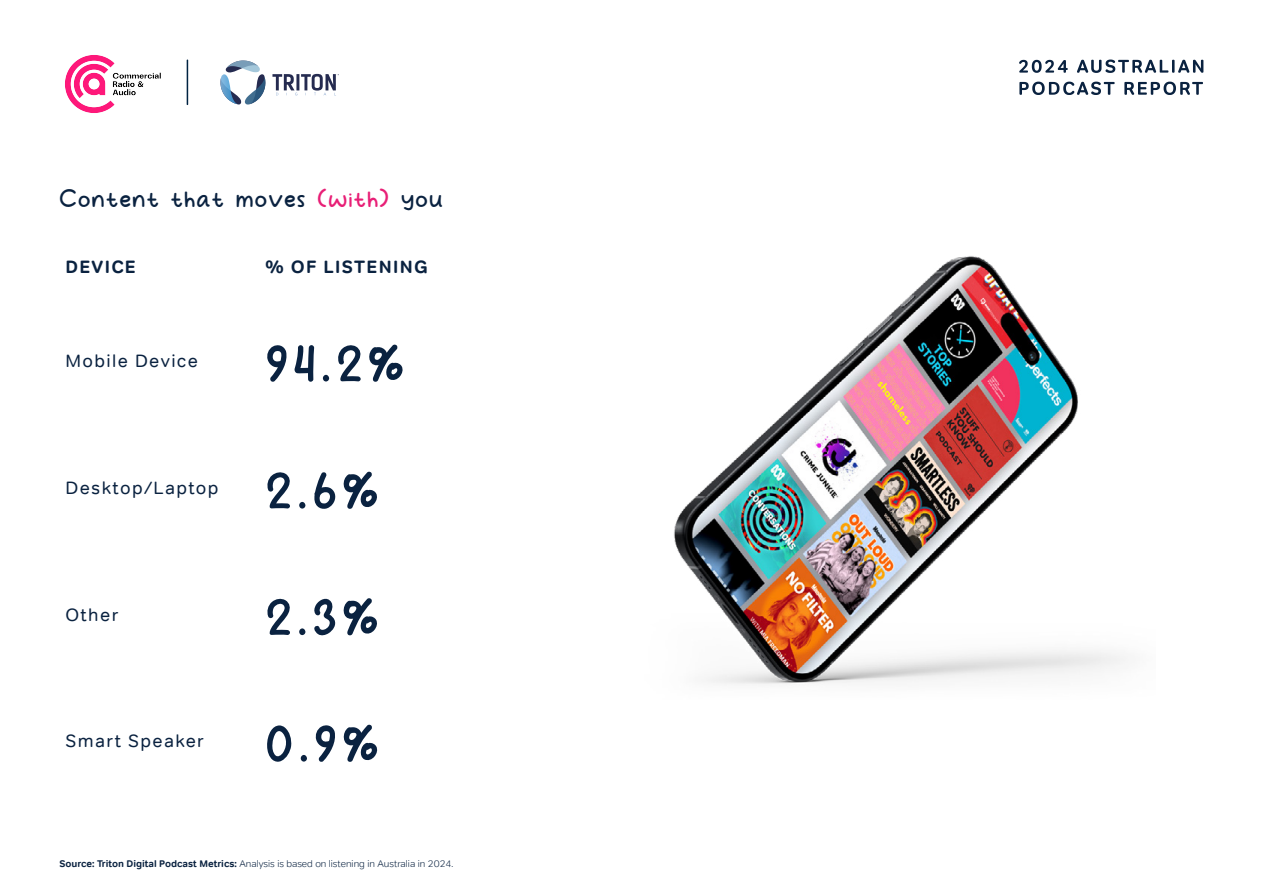
<style>
.page{position:relative;width:1263px;height:893px;background:#fff}
.page>*{position:absolute;margin:0;border:0;box-sizing:border-box;transform-origin:0 0}
.t1{font:60px "First School";color:#0a2240}
.t2{font:24px "First School";letter-spacing:.05em;color:#0a2240}
.t3{font:18px "Tondo";letter-spacing:.075em;color:#0a2240}
.t4{font:700 18px "Tondo";letter-spacing:.075em;color:#0a2240}
.t5{font:300 9.75px "Tondo";color:#0a2240}
.s1{color:#e81f76}
.s2{font-weight:700}
</style>
<div class="page">
<hr style="left:187px;top:60px;width:1px;height:45px;background:#002342">
<svg style="left:220px;top:61px;width:45px;height:44px"></svg>
<svg style="left:272px;top:74px;width:67px;height:21px"></svg>
<svg style="left:1019px;top:82px;width:184px;height:13px"></svg>
<svg style="left:1019px;top:60px;width:184px;height:13px"></svg>
<img style="left:674px;top:256px;width:453px;height:428px">
<img style="left:65px;top:55px;width:96px;height:58px">
<h2 class="t2" style="left:60px;top:188px;width:385px">Content that moves <span class="s1">(with)</span> you</h2>
<h3 class="t4" style="left:66px;top:255px;width:72px">DEVICE</h3>
<h3 class="t4" style="left:265px;top:255px;width:164px">% OF LISTENING</h3>
<h3 class="t3" style="left:66px;top:350px;width:134px">Mobile Device</h3>
<h1 class="t1" style="left:265px;top:333px;width:141px">94.2%</h1>
<h3 class="t3" style="left:66px;top:477px;width:155px">Desktop/Laptop</h3>
<h1 class="t1" style="left:265px;top:460px;width:115px">2.6%</h1>
<h3 class="t3" style="left:66px;top:603px;width:54px">Other</h3>
<h1 class="t1" style="left:265px;top:587px;width:115px">2.3%</h1>
<h3 class="t3" style="left:66px;top:730px;width:140px">Smart Speaker</h3>
<h1 class="t1" style="left:265px;top:713px;width:115px">0.9%</h1>
<p class="t5" style="left:60px;top:857px;width:395px"><span class="s2">Source: Triton Digital Podcast Metrics:</span> Analysis is based on listening in Australia in 2024.</p>
</div>
